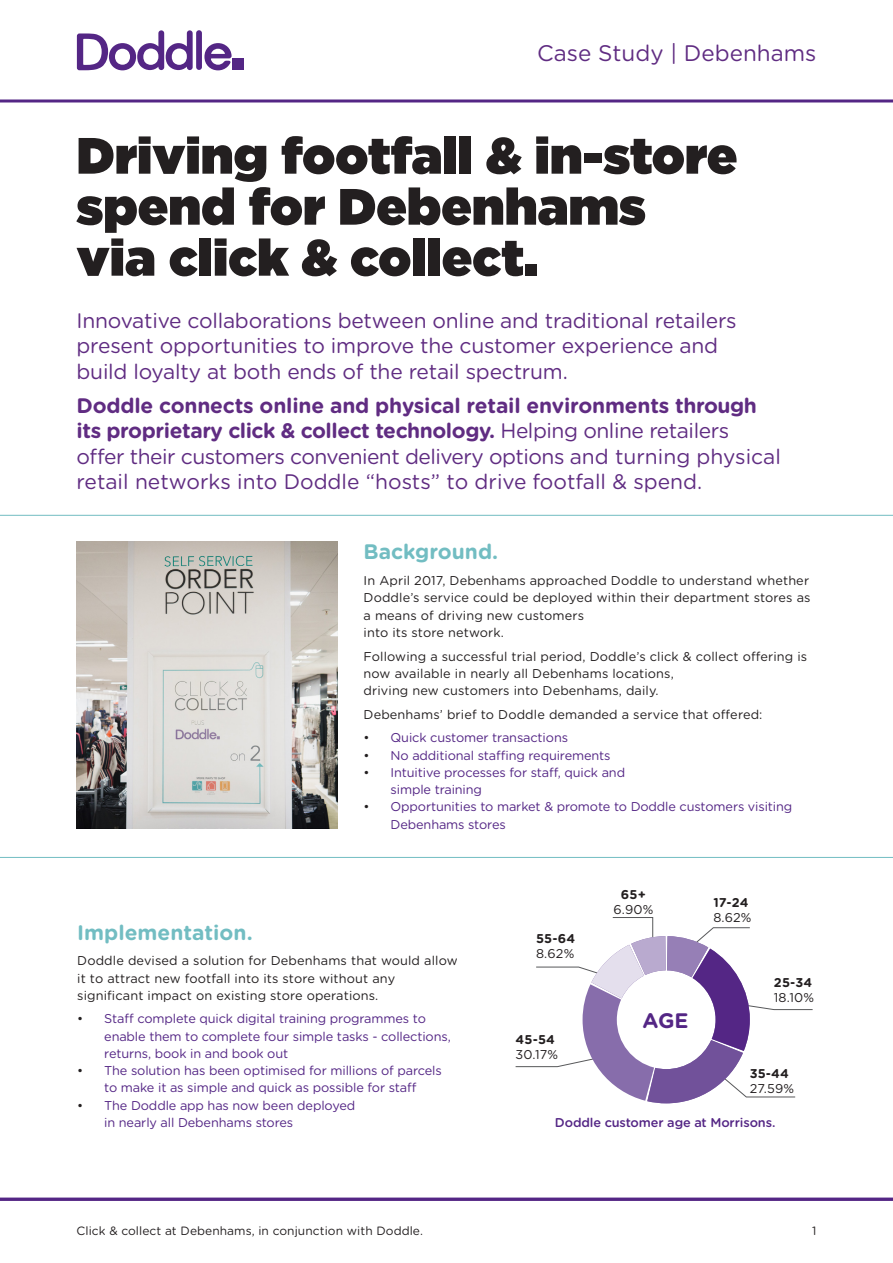
<style>
.page{position:relative;width:893px;height:1263px;background:#fff}
.page>*{position:absolute;margin:0;border:0;box-sizing:border-box;transform-origin:0 0}
.t1{font:900 51px/51px "Gotham";color:#231f20}
.subheader{font:22.5px "Gotham Rounded";color:#602c82}
.subheader-2{font:21px/25.5px "Gotham Rounded";letter-spacing:-.01em;color:#602c82}
.subheader-3{font:700 21px "Gotham Rounded";color:#72bdc2}
.t2{font:700 21px "Gotham Rounded";color:#542685}
.t3{font:12.75px/17.2px "Gotham Rounded";letter-spacing:.01em;color:#231f20}
.t4{font:12.75px/17.2px "Gotham Rounded";letter-spacing:-.01em;color:#542685}
.t5{font:500 12.75px "Gotham Rounded";letter-spacing:-.01em;color:#542685}
.t6{font:700 12.75px "Gotham Rounded";letter-spacing:.01em;color:#231f20}
.t7{font:12px "Gotham Rounded";letter-spacing:.005em;color:#231f20}
.s1{font-weight:700}
.s2{color:#231f20}
</style>
<div class="page">
<hr style="left:0;top:99px;width:893px;height:3px;background:#542685">
<hr style="left:0;top:1198px;width:893px;height:3px;background:#542685">
<svg style="left:77px;top:30px;width:155px;height:40px"></svg>
<div style="left:233px;top:58px;width:11px;height:11px;background:#542685"></div>
<hr style="left:0;top:515px;width:893px;height:1px;background:#72bdc2">
<hr style="left:0;top:857px;width:893px;height:1px;background:#72bdc2">
<img style="left:77px;top:541px;width:260px;height:287px">
<svg style="left:515px;top:917px;width:298px;height:186px"></svg>
<p class="subheader" style="left:537px;top:38px;width:281px">Case Study | Debenhams</p>
<p class="t1" style="left:77px;top:129px;width:662px">Driving footfall &amp; in-store</p>
<p class="t1" style="left:77px;top:180px;width:571px">spend for Debenhams via click &amp; collect.</p>
<p class="subheader-2" style="left:77px;top:307px;width:662px">Innovative collaborations between online and traditional retailers</p>
<p class="subheader-2" style="left:77px;top:332px;width:643px">present opportunities to improve the customer experience and</p>
<p class="subheader-2" style="left:77px;top:358px;width:493px">build loyalty at both ends of the retail spectrum.</p>
<p class="subheader-2" style="left:77px;top:392px;width:706px"><span class="s1">Doddle connects online and physical retail environments through its proprietary click &amp; collect technology.</span> Helping online retailers offer their customers convenient delivery options and turning physical retail networks into Doddle “hosts” to drive footfall &amp; spend.</p>
<p class="subheader-3" style="left:364px;top:537px;width:136px">Background.</p>
<p class="t3" style="left:364px;top:571px;width:448px">In April 2017, Debenhams approached Doddle to understand whether Doddle’s service could be deployed within their department stores as a means of driving new customers<br>into its store network.</p>
<p class="t3" style="left:364px;top:647px;width:445px">Following a successful trial period, Doddle’s click &amp; collect offering is now available in nearly all Debenhams locations,<br>driving new customers into Debenhams, daily.</p>
<p class="t3" style="left:364px;top:705px;width:400px">Debenhams’ brief to Doddle demanded a service that offered:</p>
<p class="t4" style="left:364px;top:729px;width:206px"><span class="s2">•</span> Quick customer transactions</p>
<p class="t4" style="left:364px;top:746px;width:249px"><span class="s2">•</span> No additional staffing requirements</p>
<p class="t4" style="left:391px;top:763px;width:236px;text-indent:-27px"><span class="s2">•</span> Intuitive processes for staff, quick and simple training</p>
<p class="t4" style="left:391px;top:798px;width:403px;text-indent:-27px"><span class="s2">•</span> Opportunities to market &amp; promote to Doddle customers visiting<br>Debenhams stores</p>
<p class="subheader-3" style="left:77px;top:917px;width:177px">Implementation.</p>
<p class="t3" style="left:77px;top:951px;width:382px">Doddle devised a solution for Debenhams that would allow it to attract new footfall into its store without any significant impact on existing store operations.</p>
<p class="t4" style="left:104px;top:1010px;width:348px;text-indent:-27px"><span class="s2">•</span> Staff complete quick digital training programmes to enable them to complete four simple tasks - collections, returns, book in and book out</p>
<p class="t4" style="left:77px;top:1061px;width:366px;text-align:center"><span class="s2">•</span> The solution has been optimised for millions of parcels to make it as simple and quick as possible for staff</p>
<p class="t4" style="left:104px;top:1096px;width:252px;text-indent:-27px"><span class="s2">•</span> The Doddle app has now been deployed in nearly all Debenhams stores</p>
<p class="t6" style="left:536px;top:929px;width:41px">55-64</p>
<p class="t3" style="left:536px;top:944px;width:40px">8.62%</p>
<p class="t6" style="left:516px;top:1030px;width:41px">45-54</p>
<p class="t3" style="left:516px;top:1045px;width:44px">30.17%</p>
<p class="t6" style="left:621px;top:885px;width:26px">65+</p>
<p class="t3" style="left:613px;top:900px;width:41px">6.90%</p>
<p class="t2" style="left:642px;top:1005px;width:48px">AGE</p>
<p class="t6" style="left:713px;top:893px;width:37px">17-24</p>
<p class="t3" style="left:713px;top:908px;width:40px">8.62%</p>
<p class="t6" style="left:774px;top:973px;width:40px">25-34</p>
<p class="t3" style="left:774px;top:988px;width:42px">18.10%</p>
<p class="t6" style="left:750px;top:1064px;width:41px">35-44</p>
<p class="t3" style="left:750px;top:1079px;width:46px">27.59%</p>
<p class="t5" style="left:555px;top:1113px;width:222px">Doddle customer age at Morrisons.</p>
<p class="t7" style="left:77px;top:1222px;width:348px">Click &amp; collect at Debenhams, in conjunction with Doddle.</p>
<p class="t7" style="left:812px;top:1222px;width:6px">1</p>
</div>
